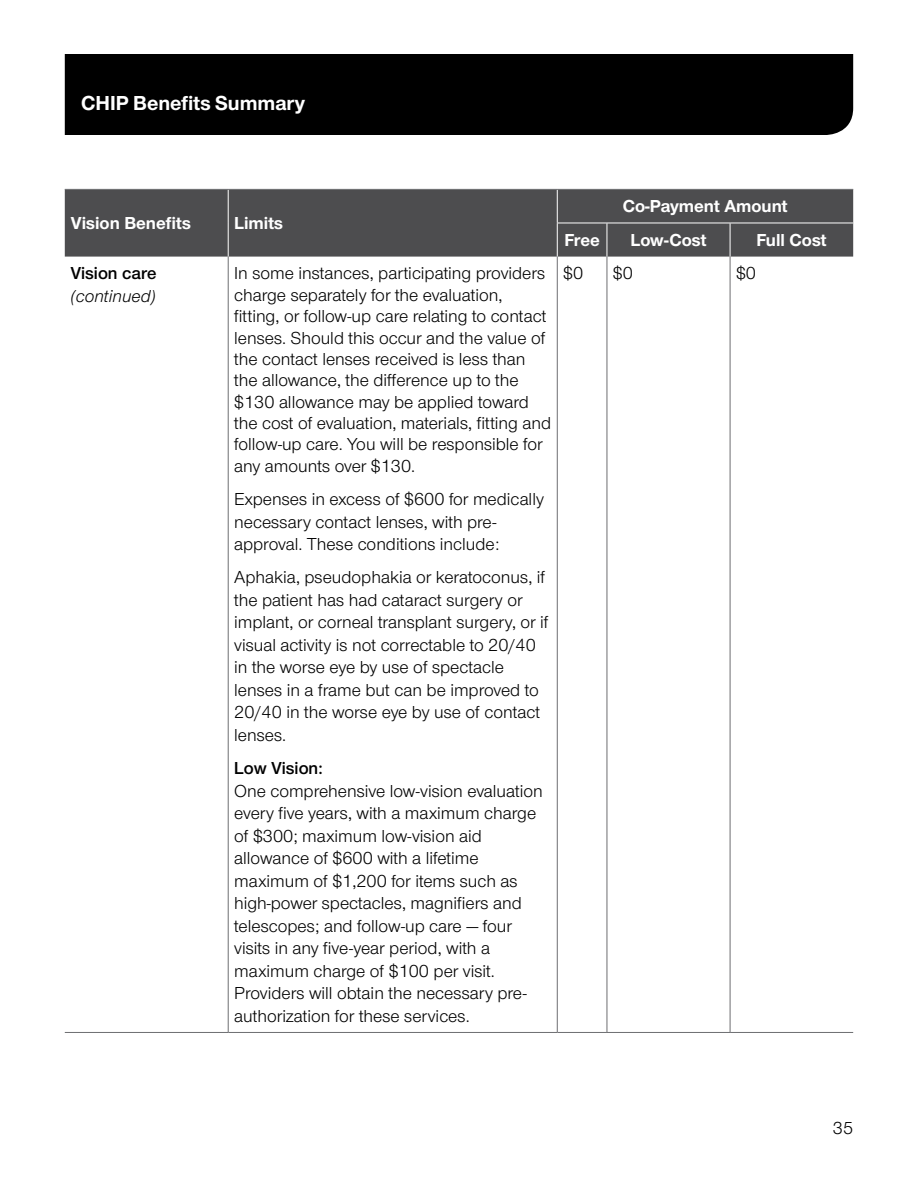
<style>
.page{position:relative;width:918px;height:1188px;background:#fff}
.page>*{position:absolute;margin:0;border:0;box-sizing:border-box;transform-origin:0 0}
.TOP_reverse_headers{font:700 21px "UHC Sans";color:#fff}
.Chart___body_12_15{font:18px/22.5px "UHC Sans";color:#000}
.Chart___headers_-_RE{font:700 18px "UHC Sans";color:#fff}
.Chart___SemiBold_12{font:italic 18px/22.5px "UHC Sans";color:#000}
.s1{font-weight:600;font-style:normal}
.s2{font-weight:600}
</style>
<div class="page">
<div style="left:65px;top:54px;width:788px;height:81px;background:#000"></div>
<div style="left:65px;top:190px;width:788px;height:67px;background:#4d4d4f"></div>
<hr style="left:228px;top:190px;width:1px;height:33px;background:#fff">
<hr style="left:557px;top:190px;width:1px;height:33px;background:#fff">
<hr style="left:228px;top:223px;width:1px;height:34px;background:#fff">
<hr style="left:557px;top:223px;width:50px;height:1px;background:#fff">
<hr style="left:557px;top:223px;width:1px;height:34px;background:#fff">
<hr style="left:607px;top:223px;width:123px;height:1px;background:#fff">
<hr style="left:607px;top:223px;width:1px;height:34px;background:#fff">
<hr style="left:730px;top:223px;width:123px;height:1px;background:#fff">
<hr style="left:730px;top:223px;width:1px;height:34px;background:#fff">
<hr style="left:228px;top:257px;width:1px;height:775px;background:#6d6e71">
<hr style="left:557px;top:257px;width:1px;height:775px;background:#6d6e71">
<hr style="left:607px;top:257px;width:1px;height:775px;background:#6d6e71">
<hr style="left:730px;top:257px;width:1px;height:775px;background:#6d6e71">
<hr style="left:65px;top:1032px;width:163px;height:1px;background:#6d6e71">
<hr style="left:228px;top:1032px;width:329px;height:1px;background:#6d6e71">
<hr style="left:557px;top:1032px;width:50px;height:1px;background:#6d6e71">
<hr style="left:607px;top:1032px;width:123px;height:1px;background:#6d6e71">
<hr style="left:730px;top:1032px;width:123px;height:1px;background:#6d6e71">
<hr style="left:65px;top:189px;width:163px;height:1px;background:#6d6e71">
<hr style="left:228px;top:189px;width:329px;height:1px;background:#6d6e71">
<hr style="left:557px;top:189px;width:50px;height:1px;background:#6d6e71">
<hr style="left:607px;top:189px;width:123px;height:1px;background:#6d6e71">
<hr style="left:730px;top:189px;width:123px;height:1px;background:#6d6e71">
<p class="TOP_reverse_headers" style="left:81px;top:88px;width:226px">CHIP Benefits Summary</p>
<p class="Chart___headers_-_RE" style="left:71px;top:211px;width:122px">Vision Benefits</p>
<p class="Chart___headers_-_RE" style="left:234px;top:211px;width:51px">Limits</p>
<p class="Chart___SemiBold_12" style="left:71px;top:261px;width:87px"><span class="s1">Vision care </span>(continued)</p>
<p class="Chart___body_12_15" style="left:234px;top:262px;width:319px;line-height:21.3px">In some instances, participating providers charge separately for the evaluation, fitting, or follow-up care relating to contact lenses. Should this occur and the value of the contact lenses received is less than the allowance, the difference up to the $130 allowance may be applied toward the cost of evaluation, materials, fitting and follow-up care. You will be responsible for any amounts over $130.</p>
<p class="Chart___body_12_15" style="left:234px;top:487px;width:311px">Expenses in excess of $600 for medically necessary contact lenses, with pre&shy;approval. These conditions include:</p>
<p class="Chart___body_12_15" style="left:234px;top:566px;width:316px">Aphakia, pseudophakia or keratoconus, if the patient has had cataract surgery or implant, or corneal transplant surgery, or if visual activity is not correctable to 20/40 in the worse eye by use of spectacle lenses in a frame but can be improved to 20/40 in the worse eye by use of contact lenses.</p>
<p class="Chart___body_12_15" style="left:234px;top:756px;width:310px"><span class="s2">Low Vision:<br></span>One comprehensive low-vision evaluation every five years, with a maximum charge of $300; maximum low-vision aid allowance of $600 with a lifetime maximum of $1,200 for items such as high-power spectacles, magnifiers and telescopes; and follow-up care — four visits in any five-year period, with a maximum charge of $100 per visit.<br>Providers will obtain the necessary pre&shy;authorization for these services.</p>
<p class="Chart___headers_-_RE" style="left:623px;top:194px;width:167px">Co-Payment Amount</p>
<p class="Chart___headers_-_RE" style="left:564px;top:228px;width:37px">Free</p>
<p class="Chart___headers_-_RE" style="left:630px;top:228px;width:78px">Low-Cost</p>
<p class="Chart___headers_-_RE" style="left:756px;top:228px;width:72px">Full Cost</p>
<p class="Chart___body_12_15" style="left:563px;top:262px;width:21px">$0</p>
<p class="Chart___body_12_15" style="left:613px;top:262px;width:21px">$0</p>
<p class="Chart___body_12_15" style="left:736px;top:262px;width:21px">$0</p>
<p class="Chart___body_12_15" style="left:833px;top:1116px;width:22px">35</p>
</div>
